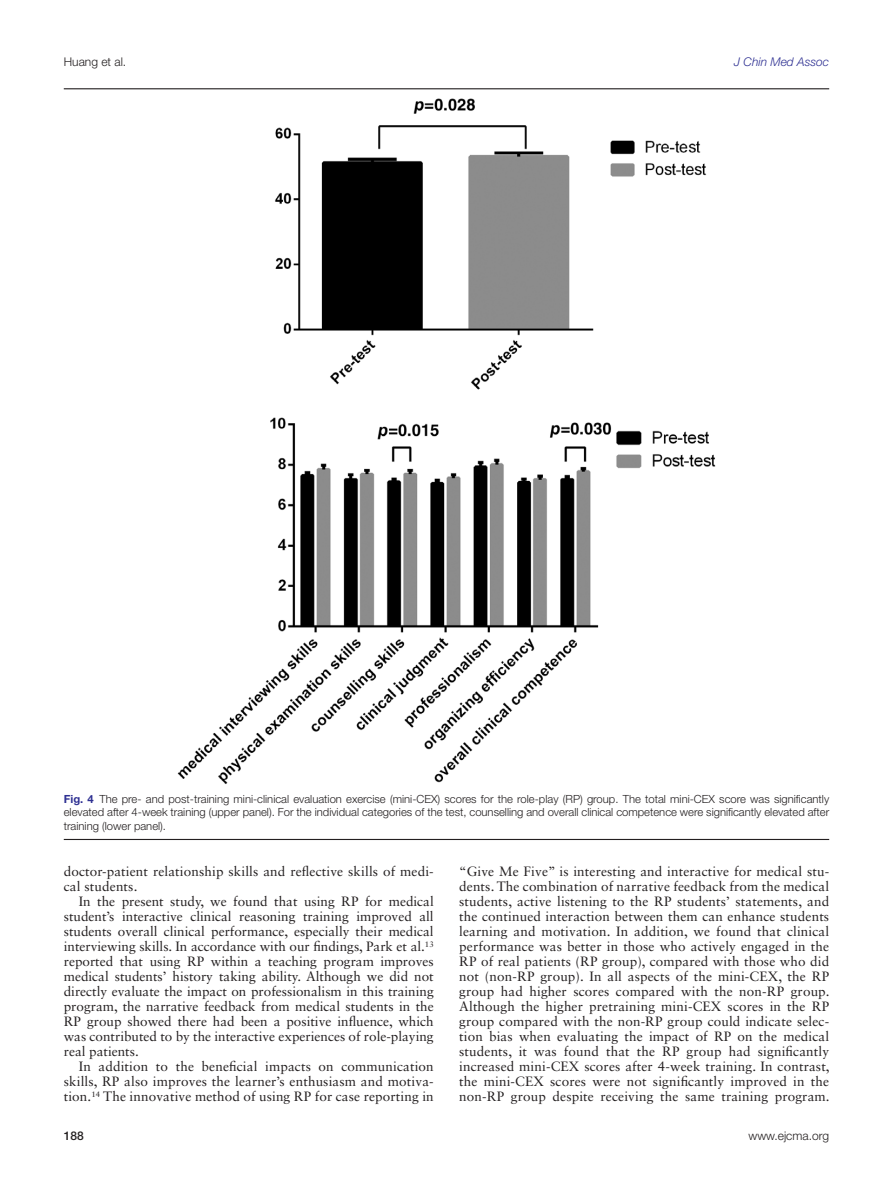
<style>
.page{position:relative;width:893px;height:1191px;background:#fff}
.page>*{position:absolute;margin:0;border:0;box-sizing:border-box;transform-origin:0 0}
.t1{font:13.5px/15px "Sabon LT Std";letter-spacing:.01em;color:#231f20;text-align:justify}
.t2{font:300 12px "Helvetica Neue LT Std";color:#231f20}
.t3{font:italic 300 12px "Helvetica Neue LT Std";color:#2e3092}
.t4{font:500 12px "Helvetica Neue LT Std";color:#231f20}
.t5{font:300 11.25px/13.5px "Helvetica Neue LT Std";color:#231f20;text-align:justify}
.s1{font-weight:700;color:#2e3092}
</style>
<div class="page">
<img style="left:177px;top:98px;width:539px;height:686px">
<hr style="left:64px;top:88px;width:765px;height:1px;background:#231f20">
<hr style="left:64px;top:839px;width:765px;height:1px;background:#231f20">
<p class="t2" style="left:64px;top:54px;width:64px">Huang et al.</p>
<p class="t3" style="left:734px;top:54px;width:96px">J Chin Med Assoc</p>
<p class="t5" style="left:64px;top:792px;width:767px"><span class="s1">Fig. 4</span> The pre- and post-training mini-clinical evaluation exercise (mini-CEX) scores for the role-play (RP) group. The total mini-CEX score was significantly elevated after 4-week training (upper panel). For the individual categories of the test, counselling and overall clinical competence were significantly elevated after training (lower panel).</p>
<p class="t1" style="left:64px;top:864px;width:371px">doctor-patient relationship skills and reflective skills of medi&shy;cal students.</p>
<p class="t1" style="left:64px;top:894px;width:371px;text-indent:15px">In the present study, we found that using RP for medical student’s interactive clinical reasoning training improved all students overall clinical performance, especially their medical interviewing skills. In accordance with our findings, Park et al.<sup>13 </sup>reported that using RP within a teaching program improves medical students’ history taking ability. Although we did not directly evaluate the impact on professionalism in this training program, the narrative feedback from medical students in the RP group showed there had been a positive influence, which was contributed to by the interactive experiences of role-playing real patients.</p>
<p class="t1" style="left:64px;top:1059px;width:371px;text-indent:15px">In addition to the beneficial impacts on communication skills, RP also improves the learner’s enthusiasm and motiva&shy;tion.<sup>14</sup> The innovative method of using RP for case reporting in</p>
<p class="t1" style="left:459px;top:864px;width:372px">“Give Me Five” is interesting and interactive for medical stu&shy;dents. The combination of narrative feedback from the medical students, active listening to the RP students’ statements, and the continued interaction between them can enhance students learning and motivation. In addition, we found that clinical performance was better in those who actively engaged in the RP of real patients (RP group), compared with those who did not (non-RP group). In all aspects of the mini-CEX, the RP group had higher scores compared with the non-RP group.<br>Although the higher pretraining mini-CEX scores in the RP group compared with the non-RP group could indicate selec&shy;tion bias when evaluating the impact of RP on the medical students, it was found that the RP group had significantly increased mini-CEX scores after 4-week training. In contrast, the mini-CEX scores were not significantly improved in the non-RP group despite receiving the same training program.</p>
<p class="t4" style="left:64px;top:1128px;width:22px">188</p>
<p class="t2" style="left:748px;top:1128px;width:82px">www.ejcma.org</p>
</div>
